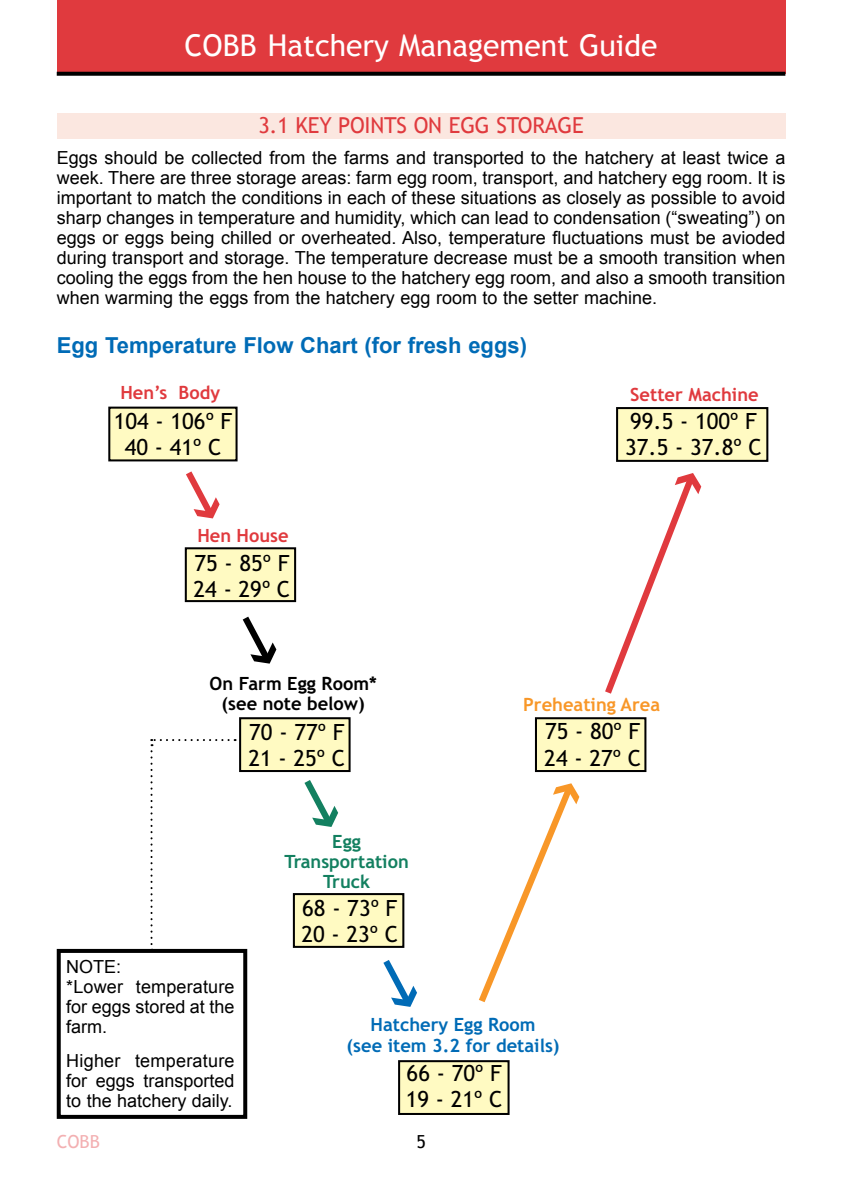
<style>
.page{position:relative;width:842px;height:1191px;background:#fff}
.page>*{position:absolute;margin:0;border:0;box-sizing:border-box;transform-origin:0 0}
.t1{font:30px "Trebuchet MS";color:#fff}
.t2{font:22.4px/26.4px "Trebuchet MS";color:#000}
.t3{font:700 22px "Arial";color:#006bb6}
.t4{font:22px "Trebuchet MS";letter-spacing:-.01em;color:#e03a3e}
.t5{font:700 18.2px/20.2px "Trebuchet MS";color:#006bb6;text-align:center}
.t6{font:700 18.2px "Trebuchet MS";color:#e03a3e}
.t7{font:700 18.2px/20.2px "Trebuchet MS";color:#000;text-align:center}
.t8{font:700 18.2px/20.2px "Trebuchet MS";color:#138060;text-align:center}
.t9{font:700 18.2px "Trebuchet MS";color:#f89728}
.t10{font:18px/20px "Arial";color:#000;text-align:justify}
.t11{font:18px "Trebuchet MS";color:#f3b0b2}
.t12{font:18px "Trebuchet MS";color:#000}
</style>
<div class="page">
<div style="left:57px;top:0;width:728px;height:74px;background:#e03a3e"></div>
<svg style="left:57px;top:72px;width:728px;height:4px;background:#101010"></svg>
<div style="left:57px;top:113px;width:728px;height:26px;background:#fbe7e0"></div>
<div style="left:109px;top:407px;width:128px;height:53px;background:#fffac2"></div>
<div style="left:108px;top:406px;width:130px;height:55px;border:2px solid #000"></div>
<div style="left:617px;top:408px;width:150px;height:53px;background:#fffac2"></div>
<div style="left:616px;top:407px;width:152px;height:55px;border:2px solid #000"></div>
<div style="left:185px;top:547px;width:111px;height:55px;background:#fffac2;border:2px solid #000"></div>
<div style="left:239px;top:717px;width:112px;height:55px;background:#fffac2;border:2px solid #000"></div>
<div style="left:535px;top:717px;width:111px;height:55px;background:#fffac2;border:2px solid #000"></div>
<div style="left:293px;top:893px;width:111px;height:55px;background:#fffac2;border:2px solid #000"></div>
<div style="left:399px;top:1061px;width:109px;height:53px;background:#fffac2"></div>
<div style="left:398px;top:1060px;width:111px;height:55px;border:2px solid #000"></div>
<svg style="left:186px;top:471px;width:34px;height:47px"></svg>
<svg style="left:243px;top:616px;width:33px;height:47px"></svg>
<svg style="left:304px;top:780px;width:34px;height:47px"></svg>
<svg style="left:383px;top:960px;width:34px;height:47px"></svg>
<svg style="left:605px;top:473px;width:96px;height:220px"></svg>
<svg style="left:479px;top:783px;width:100px;height:219px"></svg>
<div style="left:57px;top:949px;width:190px;height:170px;border:4px solid #000"></div>
<svg style="left:150px;top:739px;width:79px;height:211px"></svg>
<h1 class="t1" style="left:185px;top:28px;width:474px">COBB Hatchery Management Guide</h1>
<p class="t4" style="left:258px;top:112px;width:84px">3.1 Key poi</p>
<p class="t4" style="left:370px;top:112px;width:215px">nts o n egg storag e</p>
<p class="t10" style="left:57px;top:148px;width:730px">Eggs should be collected from the farms and transported to the hatchery at least twice a week. There are three storage areas: farm egg room, transport, and hatchery egg room. It is important to match the conditions in each of these situations as closely as possible to avoid sharp changes in temperature and humidity, which can lead to condensation (“sweating”) on eggs or eggs being chilled or overheated. Also, temperature fluctuations must be avioded during transport and storage. The temperature decrease must be a smooth transition when cooling the eggs from the hen house to the hatchery egg room, and also a smooth transition when warming the eggs from the hatchery egg room to the setter machine.</p>
<p class="t3" style="left:57px;top:331px;width:472px">Egg Temperature Flow Chart (for fresh eggs)</p>
<p class="t6" style="left:120px;top:381px;width:101px">Hen’s Body</p>
<p class="t2" style="left:114px;top:408px;width:120px;text-align:center">104 - 106º F<br>40 - 41º C</p>
<p class="t6" style="left:197px;top:524px;width:93px">Hen House</p>
<p class="t2" style="left:194px;top:549px;width:98px">75 - 85º F<br>24 - 29º C</p>
<p class="t6" style="left:630px;top:383px;width:130px">Setter Machine</p>
<p class="t2" style="left:625px;top:408px;width:138px">99.5 - 100º F<br>37.5 - 37.8º C</p>
<p class="t7" style="left:210px;top:673px;width:169px">On Farm Egg Room* (see note below)</p>
<p class="t2" style="left:248px;top:719px;width:98px">70 - 77º F<br>21 - 25º C</p>
<p class="t8" style="left:284px;top:831px;width:126px">Egg<br>Transportation<br>Truck</p>
<p class="t2" style="left:301px;top:894px;width:98px">68 - 73º F<br>20 - 23º C</p>
<p class="t9" style="left:523px;top:693px;width:138px">Preheating Area</p>
<p class="t2" style="left:544px;top:718px;width:98px">75 - 80º F<br>24 - 27º C</p>
<p class="t10" style="left:66px;top:957px;width:170px;text-align:left">NOTE:<br>*Lower temperature for eggs stored at the farm.</p>
<p class="t10" style="left:66px;top:1051px;width:170px">Higher temperature for eggs transported to the hatchery daily.</p>
<p class="t5" style="left:347px;top:1014px;width:214px">Hatchery Egg Room<br>(see item 3.2 for details)</p>
<p class="t2" style="left:406px;top:1060px;width:98px">66 - 70º F<br>19 - 21º C</p>
<p class="t11" style="left:57px;top:1130px;width:45px">COBB</p>
<p class="t12" style="left:416px;top:1130px;width:11px">5</p>
</div>
